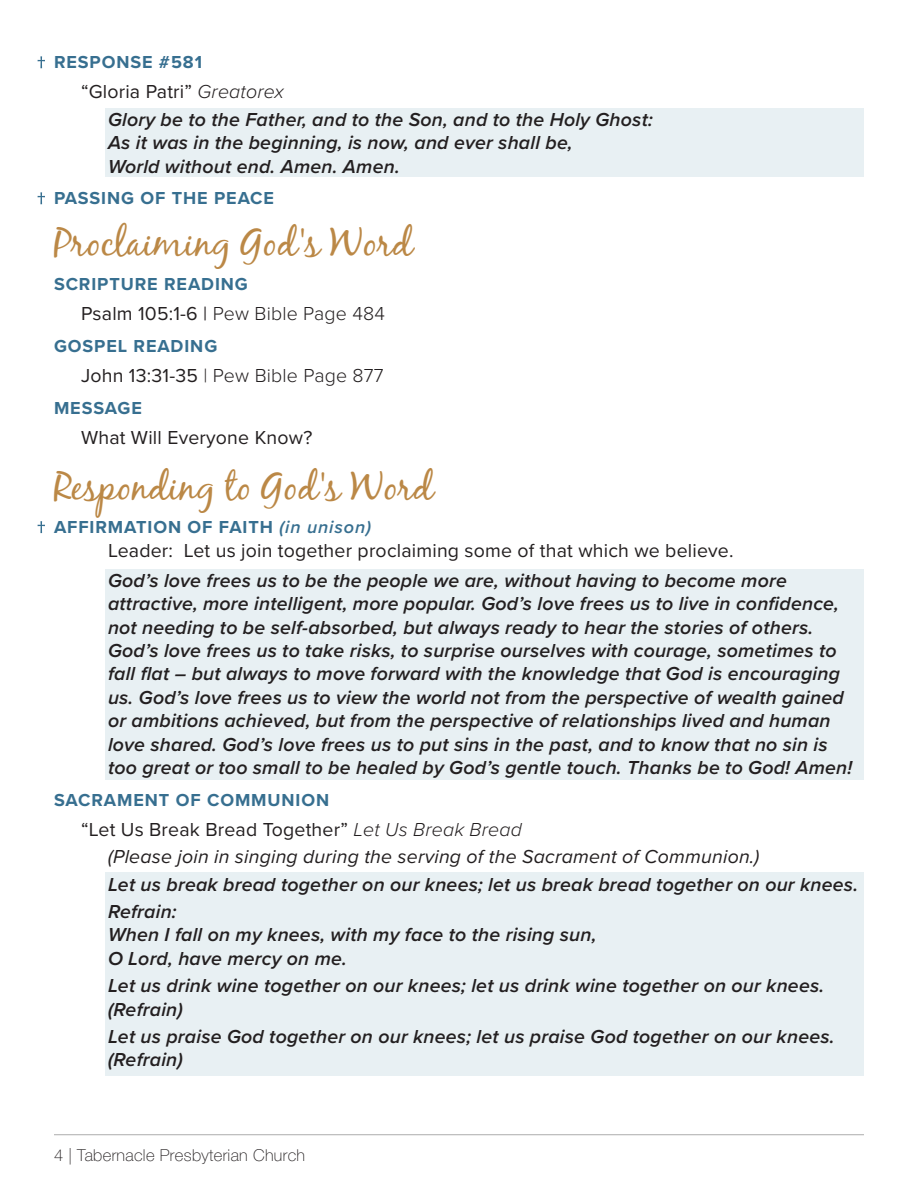
<style>
.page{position:relative;width:918px;height:1188px;background:#fff}
.page>*{position:absolute;margin:0;border:0;box-sizing:border-box;transform-origin:0 0}
.OW__Header2{font:39px "Black Jack";color:#bb8846}
.OW__Recitation{font:italic 600 19.5px/23.4px "Proxima Nova";letter-spacing:.01em;color:#231f20}
.OW__Standard_Songs{font:italic 600 19.5px/23.4px "Proxima Nova";letter-spacing:.01em;color:#231f20}
.OW__Subhead{font:19.5px "Proxima Nova";letter-spacing:.01em;color:#231f20}
.OW__Standard_Songs-2{font:italic 19.5px "Proxima Nova";letter-spacing:.01em;color:#231f20}
.OW__Recitation_Leader{font:19.5px "Proxima Nova";letter-spacing:.01em;color:#231f20}
.OW__Subhead-2{font:300 19.5px "Proxima Nova";letter-spacing:.01em;color:#231f20}
.OW__Header{font:700 18px "Proxima Nova";letter-spacing:.05em;color:#376f90}
.t1{font:100 16.5px "Helvetica Neue";letter-spacing:.02em;color:#231f20}
.s1{font-weight:300;font-style:italic}
.s2{font-weight:400}
.s3{font-weight:600;font-style:italic}
</style>
<div class="page">
<div style="left:105px;top:109px;width:759px;height:68px;background:#e8f0f3"></div>
<div style="left:105px;top:569px;width:759px;height:211px;background:#e8f0f3"></div>
<div style="left:105px;top:873px;width:759px;height:203px;background:#e8f0f3"></div>
<hr style="left:54px;top:1134px;width:810px;height:1px;background:#acacac">
<svg style="left:38px;top:192px;width:7px;height:12px"></svg>
<svg style="left:38px;top:56px;width:7px;height:12px"></svg>
<svg style="left:38px;top:521px;width:7px;height:12px"></svg>
<p class="OW__Header" style="left:54px;top:49px;width:150px">RESPONSE #581</p>
<p class="OW__Subhead" style="left:81px;top:77px;width:204px">“Gloria Patri” <span class="s1">Greatorex</span></p>
<p class="OW__Standard_Songs" style="left:108px;top:107px;width:546px">Glory be to the Father, and to the Son, and to the Holy Ghost:<br>As it was in the beginning, is now, and ever shall be,<br>World without end. Amen. Amen.</p>
<p class="OW__Header" style="left:54px;top:185px;width:222px">PASSING OF THE PEACE</p>
<p class="OW__Header2" style="left:54px;top:219px;width:360px">Proclaiming God's Word</p>
<p class="OW__Header" style="left:54px;top:270px;width:195px">SCRIPTURE READING</p>
<p class="OW__Subhead-2" style="left:81px;top:299px;width:306px"><span class="s2">Psalm 105:1-6 |</span> Pew Bible Page 484</p>
<p class="OW__Header" style="left:54px;top:332px;width:165px">GOSPEL READING</p>
<p class="OW__Subhead-2" style="left:81px;top:361px;width:304px"><span class="s2">John 13:31-35</span> | Pew Bible Page 877</p>
<p class="OW__Header" style="left:54px;top:394px;width:89px">MESSAGE</p>
<p class="OW__Subhead" style="left:81px;top:423px;width:233px">What Will Everyone Know?</p>
<p class="OW__Header2" style="left:54px;top:462px;width:381px">Responding to God's Word</p>
<p class="OW__Header" style="left:54px;top:514px;width:319px">AFFIRMATION OF FAITH <span class="s3">(in unison)</span></p>
<p class="OW__Recitation_Leader" style="left:108px;top:536px;width:627px">Leader: Let us join together proclaiming some of that which we believe.</p>
<p class="OW__Recitation" style="left:108px;top:568px;width:746px">God’s love frees us to be the people we are, without having to become more attractive, more intelligent, more popular. God’s love frees us to live in confidence, not needing to be self-absorbed, but always ready to hear the stories of others.<br>God’s love frees us to take risks, to surprise ourselves with courage, sometimes to fall flat – but always to move forward with the knowledge that God is encouraging us. God’s love frees us to view the world not from the perspective of wealth gained or ambitions achieved, but from the perspective of relationships lived and human love shared. God’s love frees us to put sins in the past, and to know that no sin is too great or too small to be healed by God’s gentle touch. Thanks be to God! Amen!</p>
<p class="OW__Header" style="left:54px;top:786px;width:277px">SACRAMENT OF COMMUNION</p>
<p class="OW__Subhead" style="left:81px;top:815px;width:442px">“Let Us Break Bread Together” <span class="s1">Let Us Break Bread</span></p>
<p class="OW__Standard_Songs-2" style="left:108px;top:842px;width:653px">(Please join in singing during the serving of the Sacrament of Communion.)</p>
<p class="OW__Standard_Songs" style="left:108px;top:872px;width:752px">Let us break bread together on our knees; let us break bread together on our knees.</p>
<p class="OW__Standard_Songs" style="left:108px;top:899px;width:490px">Refrain:<br>When I fall on my knees, with my face to the rising sun,<br>O Lord, have mercy on me.</p>
<p class="OW__Standard_Songs" style="left:108px;top:974px;width:718px">Let us drink wine together on our knees; let us drink wine together on our knees. (Refrain)</p>
<p class="OW__Standard_Songs" style="left:108px;top:1024px;width:728px">Let us praise God together on our knees; let us praise God together on our knees. (Refrain)</p>
<p class="t1" style="left:54px;top:1143px;width:253px">4 | Tabernacle Presbyterian Church</p>
</div>
